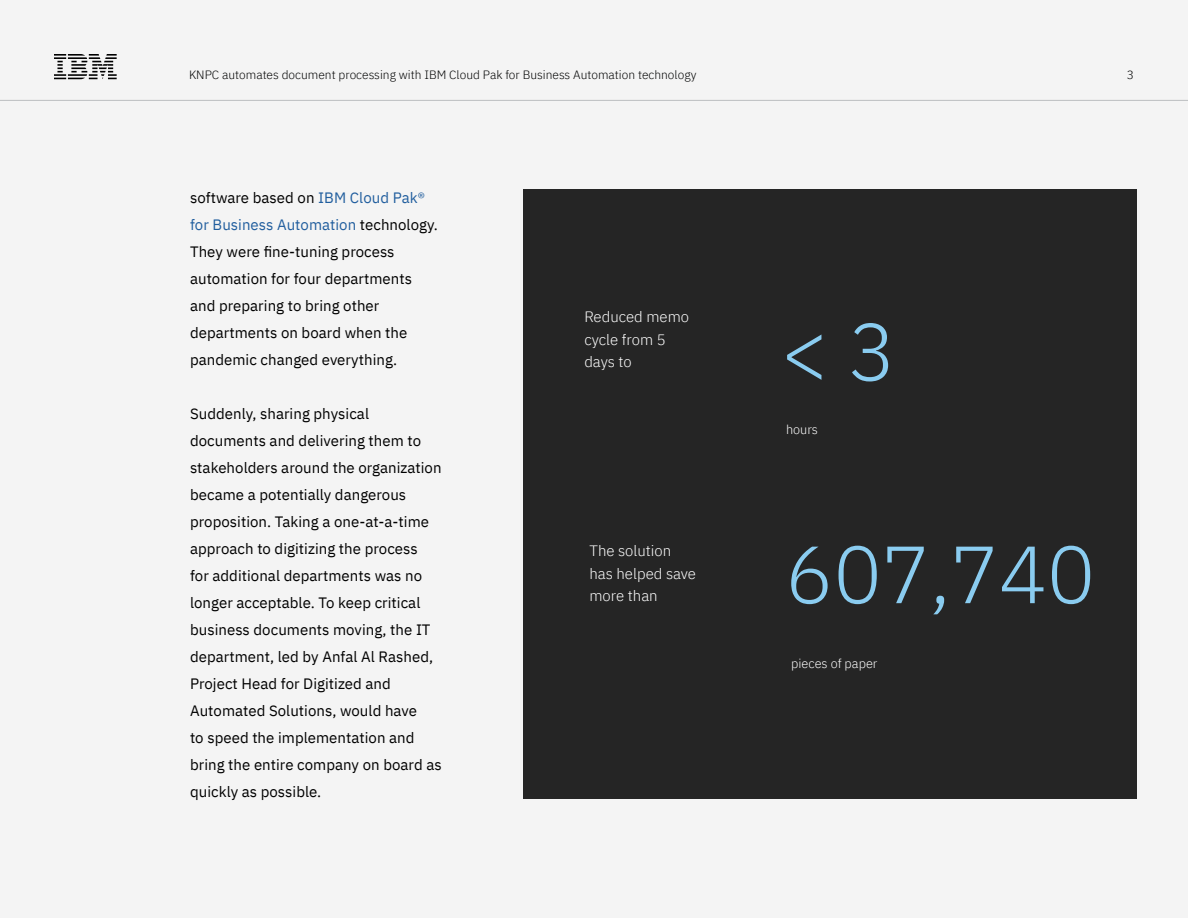
<style>
.page{position:relative;width:1188px;height:918px;background:#f4f4f4}
.page>*{position:absolute;margin:0;border:0;box-sizing:border-box;transform-origin:0 0}
.t1{font:300 81px "IBM Plex Sans";letter-spacing:-.005em;color:#8accf0}
.t2{font:15px/27px "IBM Plex Sans";letter-spacing:.005em;color:#000}
.t3{font:300 15px/22.5px "IBM Plex Sans";color:#fff}
.t4{font:300 12.75px "IBM Plex Sans";color:#fff}
.t5{font:300 12px "IBM Plex Sans";color:#000101}
.s1{color:#215e9e}
</style>
<div class="page">
<hr style="left:0;top:100px;width:1188px;height:1px;background:#bcbec0">
<svg style="left:54px;top:54px;width:63px;height:25px"></svg>
<div style="left:523px;top:189px;width:614px;height:609px;background:#252525"></div>
<p class="t5" style="left:189px;top:66px;width:509px">KNPC automates document processing with IBM Cloud Pak for Business Automation technology</p>
<p class="t5" style="left:1127px;top:66px;width:9px">3</p>
<p class="t2" style="left:190px;top:183px;width:249px">software based on <span class="s1">IBM Cloud Pak® for Business Automation</span> technology.<br>They were fine-tuning process automation for four departments and preparing to bring other departments on board when the pandemic changed everything.</p>
<p class="t2" style="left:190px;top:399px;width:253px">Suddenly, sharing physical documents and delivering them to stakeholders around the organization became a potentially dangerous proposition. Taking a one-at-a-time approach to digitizing the process<br>for additional departments was no longer acceptable. To keep critical business documents moving, the IT department, led by Anfal Al Rashed, Project Head for Digitized and Automated Solutions, would have<br>to speed the implementation and bring the entire company on board as quickly as possible.</p>
<p class="t3" style="left:584px;top:304px;width:106px">Reduced memo cycle from 5 days to</p>
<p class="t3" style="left:590px;top:539px;width:108px">The solution has helped save more than</p>
<h1 class="t1" style="left:780px;top:291px;width:118px">&lt; 3</h1>
<p class="t4" style="left:786px;top:420px;width:34px">hours</p>
<h1 class="t1" style="left:785px;top:513px;width:312px">607,740</h1>
<p class="t4" style="left:791px;top:654px;width:88px">pieces of paper</p>
</div>
